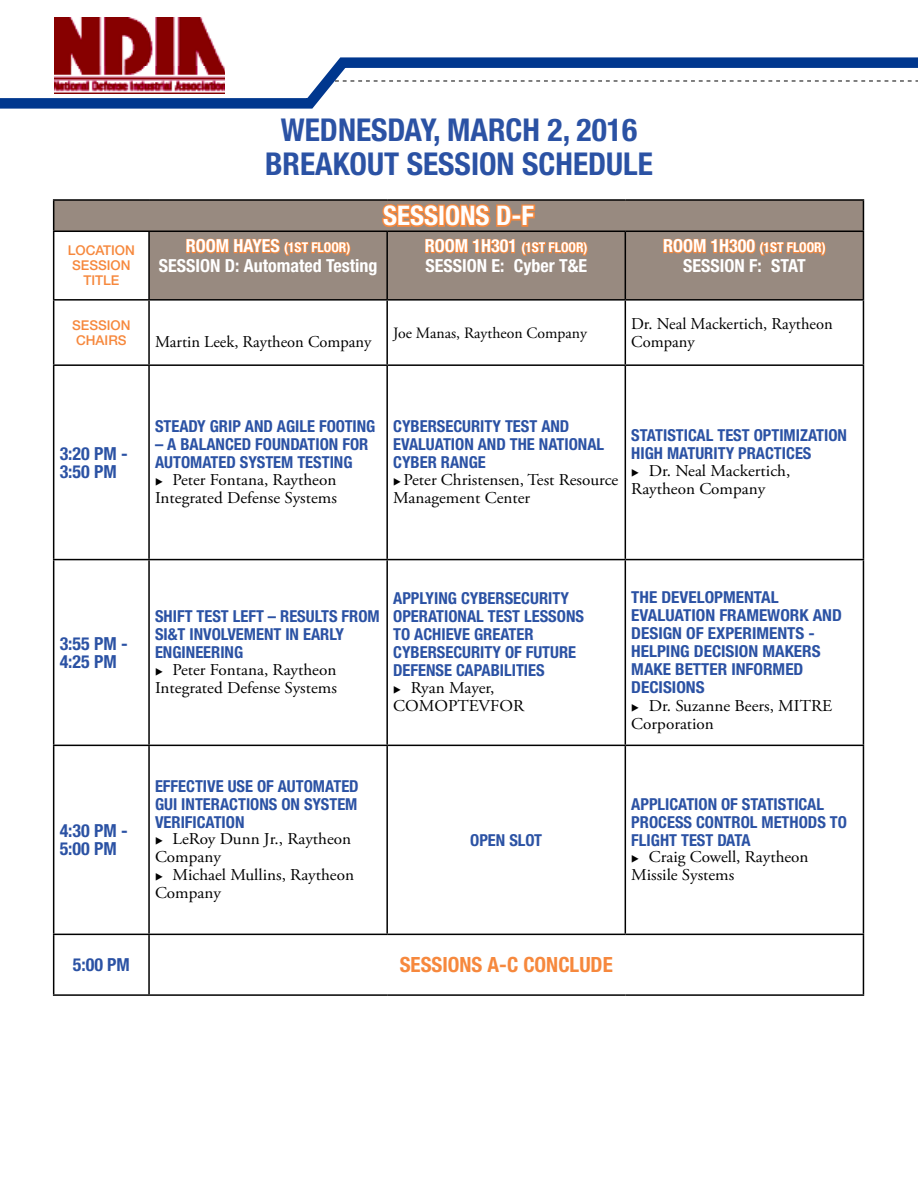
<style>
.page{position:relative;width:918px;height:1188px;background:#fff}
.page>*{position:absolute;margin:0;border:0;box-sizing:border-box;transform-origin:0 0}
.t1{font:700 condensed 31.5px/34.5px "Helvetica Neue LT Std";color:#2b52a4;text-align:center}
.t2{font:700 condensed 27px "Helvetica Neue LT Std";color:#fff}
.t3{font:700 condensed 21px "Helvetica Neue LT Std";color:#f6883d}
.t4{font:700 condensed 18px "Helvetica Neue LT Std";color:#fff}
.t5{font:700 condensed 18px/18px "Helvetica Neue LT Std";color:#2b52a4}
.t6{font:700 condensed 16.5px/18px "Helvetica Neue LT Std";color:#2b52a4}
.t7{font:16.5px/18px "Adobe Garamond Pro";color:#000;scale:1.04 1}
.t8{font:700 condensed 16.5px/18px "Helvetica Neue LT Std";color:#2b52a4;scale:1.04 1}
.t9{font:16.5px/18px "Adobe Garamond Pro";color:#000}
.t10{font:15.75px "Adobe Garamond Pro";color:#000}
.t11{font:700 condensed 13.5px "Helvetica Neue LT Std";color:#fff}
.t12{font:500 13.5px/15px "Helvetica Neue LT Std";color:#f6883d;text-align:center}
.s1{font-size:18px}
</style>
<div class="page">
<svg style="left:0;top:57px;width:918px;height:52px"></svg>
<img style="left:54px;top:18px;width:171px;height:75px">
<svg style="left:54px;top:201px;width:809px;height:98px;background:#a3978e"></svg>
<hr style="left:148px;top:366px;width:2px;height:193px;background:#000">
<hr style="left:386px;top:366px;width:2px;height:193px;background:#000">
<hr style="left:625px;top:366px;width:1px;height:193px;background:#000">
<hr style="left:53px;top:559px;width:96px;height:1px;background:#000">
<hr style="left:149px;top:559px;width:238px;height:1px;background:#000">
<hr style="left:148px;top:560px;width:2px;height:185px;background:#000">
<hr style="left:387px;top:559px;width:238px;height:1px;background:#000">
<hr style="left:386px;top:560px;width:2px;height:185px;background:#000">
<hr style="left:625px;top:559px;width:239px;height:1px;background:#000">
<hr style="left:625px;top:560px;width:1px;height:185px;background:#000">
<hr style="left:53px;top:745px;width:96px;height:1px;background:#000">
<hr style="left:149px;top:745px;width:238px;height:1px;background:#000">
<hr style="left:148px;top:746px;width:2px;height:188px;background:#000">
<hr style="left:387px;top:745px;width:238px;height:1px;background:#000">
<hr style="left:386px;top:746px;width:2px;height:188px;background:#000">
<hr style="left:625px;top:745px;width:239px;height:1px;background:#000">
<hr style="left:625px;top:746px;width:1px;height:188px;background:#000">
<hr style="left:53px;top:934px;width:96px;height:1px;background:#000">
<hr style="left:149px;top:934px;width:238px;height:1px;background:#000">
<hr style="left:148px;top:935px;width:2px;height:59px;background:#000">
<hr style="left:387px;top:934px;width:238px;height:1px;background:#000">
<hr style="left:625px;top:934px;width:239px;height:1px;background:#000">
<hr style="left:53px;top:366px;width:1px;height:193px;background:#000">
<hr style="left:863px;top:366px;width:1px;height:193px;background:#000">
<hr style="left:53px;top:560px;width:1px;height:185px;background:#000">
<hr style="left:863px;top:560px;width:1px;height:185px;background:#000">
<hr style="left:53px;top:746px;width:1px;height:188px;background:#000">
<hr style="left:863px;top:746px;width:1px;height:188px;background:#000">
<hr style="left:53px;top:935px;width:1px;height:59px;background:#000">
<hr style="left:863px;top:935px;width:1px;height:59px;background:#000">
<hr style="left:53px;top:994px;width:96px;height:2px;background:#000">
<hr style="left:149px;top:994px;width:238px;height:2px;background:#000">
<hr style="left:387px;top:994px;width:238px;height:2px;background:#000">
<hr style="left:625px;top:994px;width:239px;height:2px;background:#000">
<hr style="left:53px;top:199px;width:96px;height:2px;background:#000">
<hr style="left:53px;top:201px;width:1px;height:30px;background:#000">
<hr style="left:149px;top:199px;width:238px;height:2px;background:#000">
<hr style="left:387px;top:199px;width:238px;height:2px;background:#000">
<hr style="left:625px;top:199px;width:239px;height:2px;background:#000">
<hr style="left:863px;top:201px;width:1px;height:30px;background:#000">
<hr style="left:53px;top:231px;width:96px;height:1px;background:#000">
<hr style="left:53px;top:232px;width:1px;height:67px;background:#000">
<hr style="left:149px;top:231px;width:238px;height:1px;background:#000">
<hr style="left:148px;top:232px;width:2px;height:67px;background:#000">
<hr style="left:387px;top:231px;width:238px;height:1px;background:#000">
<hr style="left:386px;top:232px;width:2px;height:67px;background:#000">
<hr style="left:625px;top:231px;width:239px;height:1px;background:#000">
<hr style="left:625px;top:232px;width:1px;height:67px;background:#000">
<hr style="left:863px;top:232px;width:1px;height:67px;background:#000">
<hr style="left:53px;top:299px;width:96px;height:2px;background:#000">
<hr style="left:53px;top:301px;width:1px;height:63px;background:#000">
<hr style="left:149px;top:299px;width:238px;height:2px;background:#000">
<hr style="left:148px;top:301px;width:2px;height:63px;background:#000">
<hr style="left:387px;top:299px;width:238px;height:2px;background:#000">
<hr style="left:386px;top:301px;width:2px;height:63px;background:#000">
<hr style="left:625px;top:299px;width:239px;height:2px;background:#000">
<hr style="left:625px;top:301px;width:1px;height:63px;background:#000">
<hr style="left:863px;top:301px;width:1px;height:63px;background:#000">
<hr style="left:53px;top:364px;width:96px;height:2px;background:#000">
<hr style="left:149px;top:364px;width:238px;height:2px;background:#000">
<hr style="left:387px;top:364px;width:238px;height:2px;background:#000">
<hr style="left:625px;top:364px;width:239px;height:2px;background:#000">
<svg style="left:185px;top:228px;width:166px;height:36px;background:#a7836a"></svg>
<svg style="left:381px;top:199px;width:207px;height:65px;background:#aa8266"></svg>
<svg style="left:662px;top:228px;width:165px;height:36px;background:#a7836b"></svg>
<h1 class="t1" style="left:265px;top:112px;width:389px">WEDNESDAY, MARCH 2, 2016<br>BREAKOUT SESSION SCHEDULE</h1>
<h2 class="t2" style="left:383px;top:199px;width:152px">SESSIONS D-F</h2>
<p class="t12" style="left:68px;top:243px;width:69px">LOCATION<br>SESSION<br>TITLE</p>
<p class="t11" style="left:186px;top:240px;width:166px"><span class="s1">ROOM HAYES</span> (1ST FLOOR)</p>
<p class="t4" style="left:159px;top:255px;width:220px">SESSION D: Automated Testing</p>
<p class="t11" style="left:425px;top:240px;width:164px"><span class="s1">ROOM 1H301</span> (1ST FLOOR)</p>
<p class="t4" style="left:425px;top:255px;width:163px">SESSION E: Cyber T&amp;E</p>
<p class="t11" style="left:663px;top:240px;width:164px"><span class="s1">ROOM 1H300</span> (1ST FLOOR)</p>
<p class="t4" style="left:683px;top:255px;width:124px">SESSION F: STAT</p>
<p class="t12" style="left:72px;top:317px;width:60px;text-align:left">SESSION<br>CHAIRS</p>
<p class="t9" style="left:155px;top:334px;width:218px">Martin Leek, Raytheon Company</p>
<p class="t10" style="left:393px;top:324px;width:195px">Joe Manas, Raytheon Company</p>
<p class="t9" style="left:631px;top:316px;width:203px">Dr. Neal Mackertich, Raytheon<br>Company</p>
<p class="t5" style="left:60px;top:444px;width:70px">3:20 PM -<br>3:50 PM</p>
<p class="t6" style="left:155px;top:417px;width:222px">STEADY GRIP AND AGILE FOOTING</p>
<p class="t6" style="left:155px;top:435px;width:215px">– A BALANCED FOUNDATION FOR<br>AUTOMATED SYSTEM TESTING</p>
<p class="t7" style="left:155px;top:471px;width:176px">◆ Peter Fontana, Raytheon<br>Integrated Defense Systems</p>
<p class="t6" style="left:393px;top:417px;width:213px">CYBERSECURITY TEST AND<br>EVALUATION AND THE NATIONAL<br>CYBER RANGE</p>
<p class="t7" style="left:393px;top:471px;width:218px">◆ Peter Christensen, Test Resource<br>Management Center</p>
<p class="t6" style="left:631px;top:426px;width:217px">STATISTICAL TEST OPTIMIZATION<br>HIGH MATURITY PRACTICES</p>
<p class="t7" style="left:631px;top:462px;width:154px">◆ Dr. Neal Mackertich,<br>Raytheon Company</p>
<p class="t5" style="left:60px;top:634px;width:70px">3:55 PM -<br>4:25 PM</p>
<p class="t5" style="left:60px;top:822px;width:70px">4:30 PM -<br>5:00 PM</p>
<p class="t6" style="left:155px;top:607px;width:226px">SHIFT TEST LEFT – RESULTS FROM<br>SI&amp;T INVOLVEMENT IN EARLY<br>ENGINEERING</p>
<p class="t7" style="left:155px;top:661px;width:176px">◆ Peter Fontana, Raytheon<br>Integrated Defense Systems</p>
<p class="t6" style="left:393px;top:589px;width:192px">APPLYING CYBERSECURITY<br>OPERATIONAL TEST LESSONS<br>TO ACHIEVE GREATER<br>CYBERSECURITY OF FUTURE<br>DEFENSE CAPABILITIES</p>
<p class="t7" style="left:393px;top:679px;width:127px">◆ Ryan Mayer,<br>COMOPTEVFOR</p>
<p class="t6" style="left:155px;top:777px;width:205px;text-align:justify">EFFECTIVE USE OF AUTOMATED GUI INTERACTIONS ON SYSTEM VERIFICATION</p>
<p class="t7" style="left:155px;top:831px;width:190px">◆ LeRoy Dunn Jr., Raytheon<br>Company</p>
<p class="t7" style="left:155px;top:867px;width:193px">◆ Michael Mullins, Raytheon<br>Company</p>
<p class="t6" style="left:470px;top:831px;width:74px">OPEN SLOT</p>
<p class="t8" style="left:631px;top:588px;width:204px">THE DEVELOPMENTAL<br>EVALUATION FRAMEWORK AND<br>DESIGN OF EXPERIMENTS -<br>HELPING DECISION MAKERS<br>MAKE BETTER INFORMED<br>DECISIONS</p>
<p class="t7" style="left:631px;top:697px;width:195px">◆ Dr. Suzanne Beers, MITRE<br>Corporation</p>
<p class="t6" style="left:631px;top:795px;width:217px">APPLICATION OF STATISTICAL<br>PROCESS CONTROL METHODS TO<br>FLIGHT TEST DATA</p>
<p class="t7" style="left:631px;top:849px;width:172px">◆ Craig Cowell, Raytheon<br>Missile Systems</p>
<p class="t5" style="left:73px;top:956px;width:59px">5:00 PM</p>
<p class="t3" style="left:400px;top:952px;width:215px">SESSIONS A-C CONCLUDE</p>
</div>
